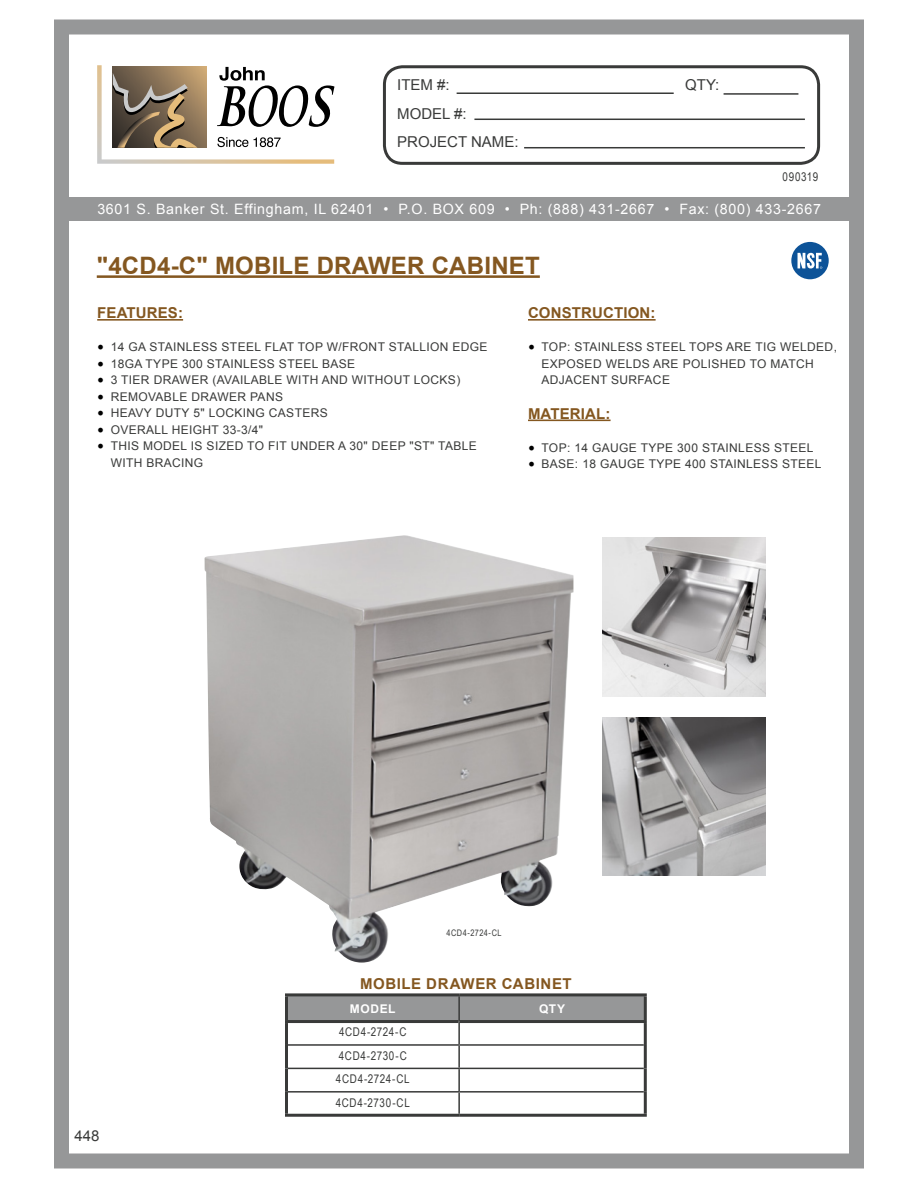
<style>
.page{position:relative;width:918px;height:1188px;background:#fff}
.page>*{position:absolute;margin:0;border:0;box-sizing:border-box;transform-origin:0 0}
.t1{font:700 24px "Arial";letter-spacing:.01em;color:#845720}
.t2{font:15px/28.5px "Arial";color:#393a39}
.t3{font:700 15px "Arial";letter-spacing:.01em;color:#845720}
.t4{font:700 15px "Arial";letter-spacing:.04em;color:#845720}
.t5{font:14.25px "Arial";letter-spacing:.05em;color:#fff}
.t6{font:12px/16.5px "Arial";letter-spacing:.03em;color:#393a39}
.t7{font:12px "Arial Narrow";letter-spacing:.05em;color:#393a39}
.t8{font:700 12px "Arial";letter-spacing:.05em;color:#fff}
.t9{font:9px "Arial Narrow";letter-spacing:.05em;color:#393a39}
.s1{font-family:"Minion Pro";font-size:18px;color:#000}
</style>
<div class="page">
<div style="left:54px;top:197px;width:799px;height:23px;background:#969798"></div>
<div style="left:54px;top:20px;width:810px;height:1148px;border:15px solid #969798"></div>
<svg style="left:97px;top:65px;width:237px;height:99px"></svg>
<div style="left:383px;top:65px;width:437px;height:100px;border:3px solid #393a39;border-radius:18px"></div>
<hr style="left:457px;top:92px;width:217px;height:2px;background:#393a39">
<hr style="left:724px;top:93px;width:74px;height:2px;background:#393a39">
<hr style="left:474px;top:119px;width:331px;height:1px;background:#393a39">
<hr style="left:524px;top:147px;width:281px;height:1px;background:#393a39">
<hr style="left:97px;top:275px;width:443px;height:3px;background:#845720">
<hr style="left:97px;top:319px;width:86px;height:2px;background:#845720">
<hr style="left:528px;top:319px;width:128px;height:2px;background:#845720">
<hr style="left:528px;top:420px;width:83px;height:1px;background:#845720">
<div style="left:288px;top:996px;width:356px;height:24px;background:#969798"></div>
<hr style="left:285px;top:1020px;width:173px;height:3px;background:#393a39">
<hr style="left:460px;top:1020px;width:187px;height:3px;background:#393a39">
<hr style="left:285px;top:996px;width:3px;height:24px;background:#393a39">
<hr style="left:285px;top:993px;width:174px;height:3px;background:#393a39">
<hr style="left:459px;top:993px;width:188px;height:3px;background:#393a39">
<hr style="left:644px;top:996px;width:3px;height:24px;background:#393a39">
<hr style="left:285px;top:1023px;width:3px;height:22px;background:#393a39">
<hr style="left:285px;top:1045px;width:3px;height:23px;background:#393a39">
<hr style="left:285px;top:1068px;width:3px;height:24px;background:#393a39">
<hr style="left:285px;top:1092px;width:3px;height:22px;background:#393a39">
<hr style="left:644px;top:1023px;width:3px;height:22px;background:#393a39">
<hr style="left:644px;top:1045px;width:3px;height:23px;background:#393a39">
<hr style="left:644px;top:1068px;width:3px;height:24px;background:#393a39">
<hr style="left:644px;top:1092px;width:3px;height:22px;background:#393a39">
<hr style="left:459px;top:1114px;width:188px;height:3px;background:#393a39">
<hr style="left:458px;top:996px;width:2px;height:26px;background:#393a39">
<hr style="left:459px;top:1044px;width:185px;height:2px;background:#393a39">
<hr style="left:459px;top:1068px;width:185px;height:1px;background:#393a39">
<hr style="left:459px;top:1091px;width:185px;height:2px;background:#393a39">
<hr style="left:458px;top:1022px;width:2px;height:22px;background:#393a39">
<hr style="left:288px;top:1044px;width:171px;height:2px;background:#393a39">
<hr style="left:458px;top:1046px;width:2px;height:22px;background:#393a39">
<hr style="left:458px;top:1069px;width:2px;height:22px;background:#393a39">
<hr style="left:288px;top:1091px;width:171px;height:2px;background:#393a39">
<hr style="left:458px;top:1093px;width:2px;height:21px;background:#393a39">
<hr style="left:288px;top:1068px;width:171px;height:1px;background:#393a39">
<hr style="left:285px;top:1114px;width:174px;height:3px;background:#393a39">
<img style="left:205px;top:535px;width:368px;height:428px">
<img style="left:603px;top:537px;width:162px;height:159px">
<img style="left:603px;top:717px;width:162px;height:159px">
<div style="left:791px;top:242px;width:38px;height:37px;background:#0d5398;border-radius:50%"></div>
<svg style="left:798px;top:253px;width:24px;height:16px"></svg>
<p class="t2" style="left:397px;top:71px;width:54px">ITEM #:</p>
<p class="t2" style="left:685px;top:71px;width:36px">QTY:</p>
<p class="t2" style="left:397px;top:100px;width:123px">MODEL #:<br>PROJECT NAME:</p>
<p class="t7" style="left:783px;top:168px;width:37px">090319</p>
<p class="t5" style="left:97px;top:200px;width:725px">3601 S. Banker St. Effingham, IL 62401 • P.O. BOX 609 • Ph: (888) 431-2667 • Fax: (800) 433-2667</p>
<p class="t1" style="left:97px;top:250px;width:445px">"4CD4-C" MOBILE DRAWER CABINET</p>
<p class="t3" style="left:97px;top:303px;width:87px">FEATURES:</p>
<p class="t6" style="left:97px;top:339px;width:392px"><span class="s1">•</span> 14 GA STAINLESS STEEL FLAT TOP W/FRONT STALLION EDGE</p>
<p class="t6" style="left:97px;top:355px;width:259px"><span class="s1">•</span> 18GA TYPE 300 STAINLESS STEEL BASE</p>
<p class="t6" style="left:97px;top:372px;width:365px"><span class="s1">•</span> 3 TIER DRAWER (AVAILABLE WITH AND WITHOUT LOCKS)</p>
<p class="t6" style="left:97px;top:388px;width:187px"><span class="s1">•</span> REMOVABLE DRAWER PANS</p>
<p class="t6" style="left:97px;top:405px;width:232px"><span class="s1">•</span> HEAVY DUTY 5" LOCKING CASTERS</p>
<p class="t6" style="left:97px;top:421px;width:168px"><span class="s1">•</span> OVERALL HEIGHT 33-3/4"</p>
<p class="t6" style="left:111px;top:438px;width:368px;text-indent:-14px"><span class="s1">•</span> THIS MODEL IS SIZED TO FIT UNDER A 30" DEEP "ST" TABLE<br>WITH BRACING</p>
<p class="t3" style="left:528px;top:303px;width:129px">CONSTRUCTION:</p>
<p class="t6" style="left:542px;top:339px;width:297px;text-indent:-14px"><span class="s1">•</span> TOP: STAINLESS STEEL TOPS ARE TIG WELDED,<br>EXPOSED WELDS ARE POLISHED TO MATCH<br>ADJACENT SURFACE</p>
<p class="t3" style="left:528px;top:404px;width:84px">MATERIAL:</p>
<p class="t6" style="left:528px;top:439px;width:287px"><span class="s1">•</span> TOP: 14 GAUGE TYPE 300 STAINLESS STEEL</p>
<p class="t6" style="left:528px;top:456px;width:295px"><span class="s1">•</span> BASE: 18 GAUGE TYPE 400 STAINLESS STEEL</p>
<p class="t9" style="left:447px;top:926px;width:57px">4CD4-2724-CL</p>
<p class="t2" style="left:74px;top:1121px;width:27px">448</p>
<p class="t4" style="left:360px;top:974px;width:213px">MOBILE DRAWER CABINET</p>
<p class="t8" style="left:350px;top:1000px;width:47px">MODEL</p>
<p class="t8" style="left:539px;top:1000px;width:27px">QTY</p>
<p class="t7" style="left:339px;top:1023px;width:69px">4CD4-2724-C</p>
<p class="t7" style="left:339px;top:1047px;width:69px">4CD4-2730-C</p>
<p class="t7" style="left:336px;top:1070px;width:75px">4CD4-2724-CL</p>
<p class="t7" style="left:336px;top:1094px;width:76px">4CD4-2730-CL</p>
</div>
